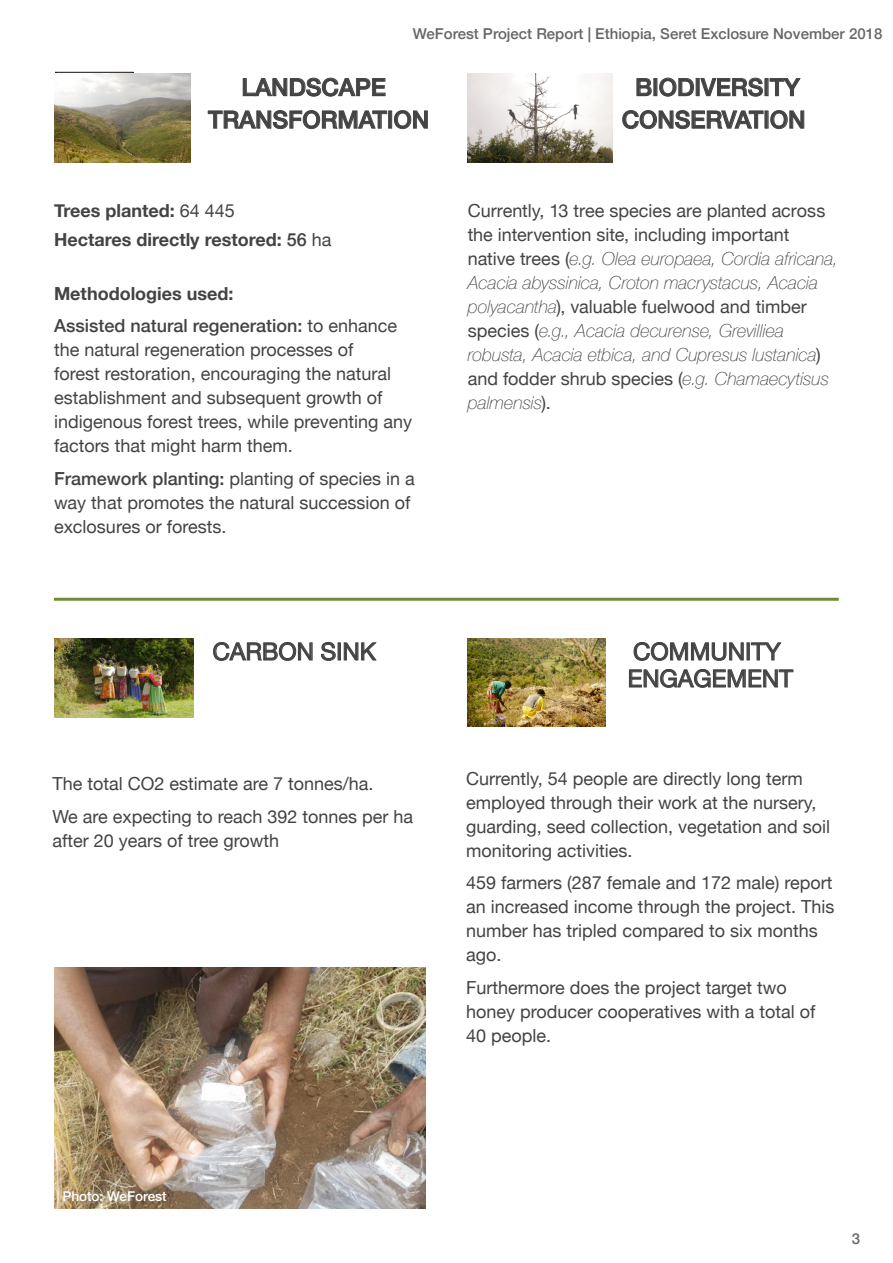
<style>
.page{position:relative;width:893px;height:1263px;background:#fff}
.page>*{position:absolute;margin:0;border:0;box-sizing:border-box;transform-origin:0 0}
.t1{font:500 24px "Helvetica Neue";color:#434343}
.t2{font:24px/27px "Helvetica Neue";color:#434343}
.t3{font:18px/24px "Helvetica Neue";color:#434343}
.t4{font:italic 100 18px/24px "Helvetica Neue";letter-spacing:-.005em;color:#434343}
.t5{font:700 18px "Helvetica Neue";color:#434343}
.t6{font:500 15px "Helvetica Neue";color:#666}
.t7{font:500 13.5px "Helvetica Neue";color:#fff}
.s1{font-weight:400}
.s2{font-weight:500}
.s3{font-weight:400;font-style:normal}
</style>
<div class="page">
<svg style="left:243px;top:77px;width:143px;height:20px"></svg>
<svg style="left:208px;top:110px;width:179px;height:19px"></svg>
<div style="left:388px;top:111px;width:4px;height:18px;border:1px solid #434343"></div>
<svg style="left:394px;top:110px;width:34px;height:19px"></svg>
<hr style="left:54px;top:598px;width:785px;height:3px;background:#718a39">
<svg style="left:636px;top:78px;width:16px;height:18px"></svg>
<svg style="left:659px;top:77px;width:35px;height:20px"></svg>
<svg style="left:700px;top:77px;width:63px;height:20px"></svg>
<svg style="left:769px;top:78px;width:32px;height:18px"></svg>
<svg style="left:622px;top:110px;width:142px;height:20px"></svg>
<svg style="left:770px;top:110px;width:34px;height:19px"></svg>
<svg style="left:633px;top:642px;width:111px;height:19px"></svg>
<div style="left:747px;top:642px;width:3px;height:18px;border:1px solid #434343"></div>
<svg style="left:751px;top:642px;width:31px;height:19px"></svg>
<svg style="left:629px;top:669px;width:165px;height:19px"></svg>
<svg style="left:55px;top:72px;width:79px;height:2px"></svg>
<svg style="left:213px;top:642px;width:100px;height:19px"></svg>
<svg style="left:321px;top:642px;width:15px;height:19px"></svg>
<div style="left:338px;top:642px;width:3px;height:18px;border:1px solid #434343"></div>
<svg style="left:343px;top:642px;width:34px;height:19px"></svg>
<img style="left:54px;top:74px;width:136px;height:89px">
<img style="left:468px;top:638px;width:137px;height:88px">
<img style="left:468px;top:74px;width:144px;height:89px">
<img style="left:54px;top:967px;width:372px;height:242px">
<img style="left:54px;top:639px;width:139px;height:78px">
<p class="t6" style="left:413px;top:21px;width:471px">WeForest Project Report | Ethiopia, Seret Exclosure November 2018</p>
<p class="t1" style="left:241px;top:68px;width:146px">LANDSCAPE</p>
<p class="t1" style="left:208px;top:100px;width:222px">TRANSFORMATION</p>
<p class="t5" style="left:54px;top:196px;width:182px">Trees planted: <span class="s1">64 445</span></p>
<p class="t5" style="left:54px;top:226px;width:279px">Hectares directly restored: <span class="s2">56</span> <span class="s1">ha</span></p>
<p class="t5" style="left:54px;top:279px;width:181px">Methodologies used:</p>
<p class="t3" style="left:54px;top:315px;width:360px"><span class="s2">Assisted natural regeneration:</span> to enhance the natural regeneration processes of<br>forest restoration, encouraging the natural establishment and subsequent growth of indigenous forest trees, while preventing any factors that might harm them.</p>
<p class="t3" style="left:54px;top:467px;width:362px"><span class="s2">Framework planting:</span> planting of species in a way that promotes the natural succession of exclosures or forests.</p>
<p class="t1" style="left:635px;top:68px;width:166px">BIODIVERSITY</p>
<p class="t1" style="left:622px;top:100px;width:185px">CONSERVATION</p>
<p class="t4" style="left:468px;top:197px;width:372px"><span class="s3">Currently, 13 tree species are planted across the intervention site, including important native trees (</span>e.g. Olea europaea, Cordia africana, Acacia abyssinica, Croton macrystacus, Acacia polyacantha<span class="s3">), valuable fuelwood and timber species (</span>e.g., Acacia decurense, Grevilliea robusta, Acacia etbica, and Cupresus lustanica<span class="s3">) and fodder shrub species (</span>e.g. Chamaecytisus palmensis<span class="s3">).</span></p>
<p class="t2" style="left:213px;top:639px;width:165px">CARBON SINK</p>
<p class="t3" style="left:52px;top:773px;width:323px">The total CO2 estimate are 7 tonnes/ha.</p>
<p class="t3" style="left:52px;top:805px;width:362px">We are expecting to reach 392 tonnes per ha after 20 years of tree growth</p>
<p class="t2" style="left:628px;top:639px;width:167px">COMMUNITY<br>ENGAGEMENT</p>
<p class="t3" style="left:466px;top:767px;width:365px">Currently, 54 people are directly long term employed through their work at the nursery, guarding, seed collection, vegetation and soil monitoring activities.</p>
<p class="t3" style="left:466px;top:872px;width:370px">459 farmers (287 female and 172 male) report an increased income through the project. This number has tripled compared to six months ago.</p>
<p class="t3" style="left:466px;top:976px;width:351px">Furthermore does the project target two honey producer cooperatives with a total of<br>40 people.</p>
<p class="t7" style="left:62px;top:1185px;width:106px">Photo: WeForest</p>
<p class="t6" style="left:852px;top:1226px;width:10px">3</p>
</div>
